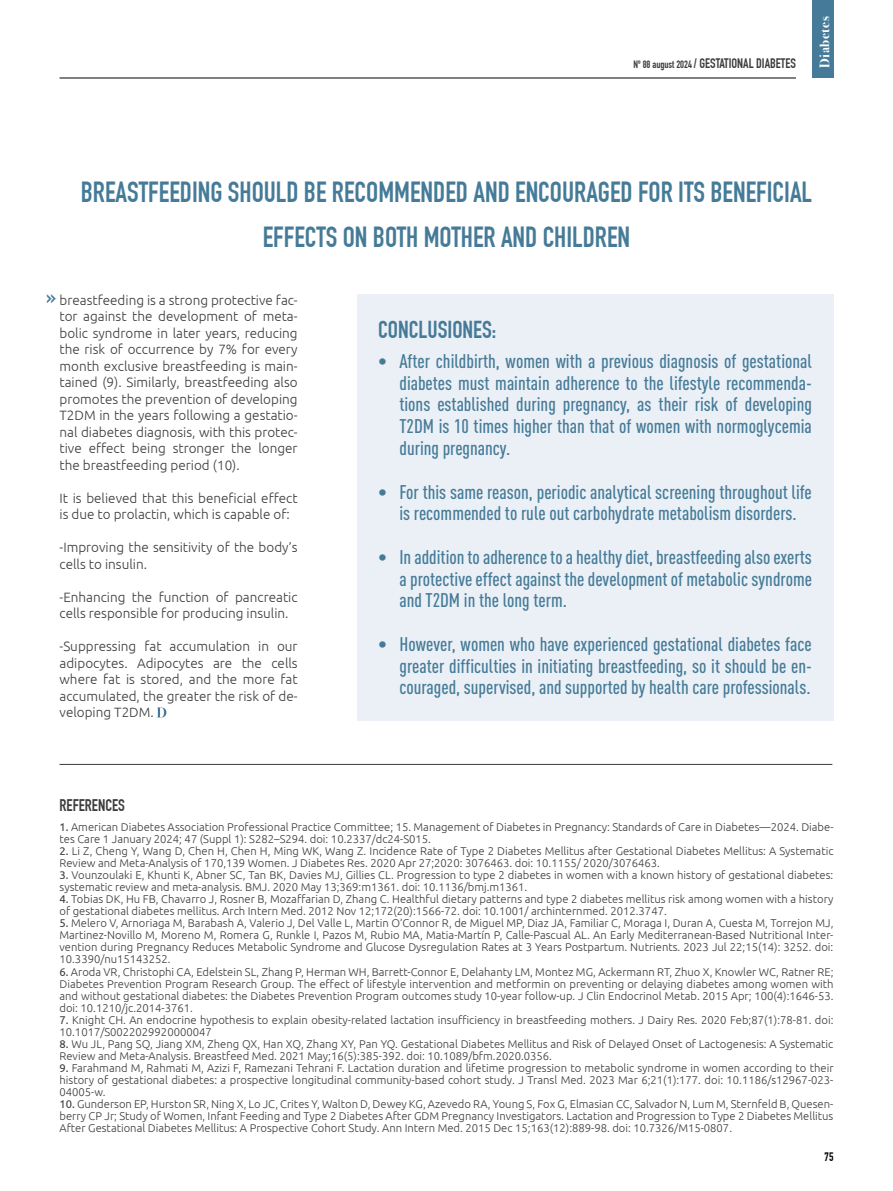
<style>
.page{position:relative;width:893px;height:1191px;background:#fff}
.page>*{position:absolute;margin:0;border:0;box-sizing:border-box;transform-origin:0 0}
.t1{font:28.5px/45px "DIN Engschrift Std";color:#457b98;text-align:center}
.t2{font:24px "DIN Engschrift Std";color:#457b98}
.t3{font:22.5px "DIN Engschrift Std";color:#457b98}
.t4{font:500 condensed 19.5px/21.8px "DIN Pro";color:#457b98;text-align:justify}
.t5{font:16.5px "DIN Engschrift Std";color:#3c3c3b}
.t6{font:300 13.5px/16.5px "Ubuntu";color:#3c3c3b}
.t7{font:13.5px "DIN Engschrift Std";color:#3c3c3b}
.t8{font:700 13.5px "Bodoni Svty Two ITCTT";letter-spacing:.04em;color:#fff}
.t9{font:12px "DIN Engschrift Std";color:#000}
.t10{font:300 11.25px/12px "Ubuntu";color:#3c3c3b}
.s1{font-size:10.5px}
.s2{font-weight:400}
</style>
<div class="page">
<hr style="left:60px;top:78px;width:736px;height:1px;background:#000">
<div style="left:812px;top:0;width:21px;height:78px;background:#457b98"></div>
<div style="left:357px;top:294px;width:476px;height:426px;background:#ebf0f6"></div>
<hr style="left:60px;top:764px;width:772px;height:1px;background:#3c3c3b">
<svg style="left:157px;top:707px;width:9px;height:10px"></svg>
<p class="t7" style="left:634px;top:55px;width:164px"><span class="s1">Nº 88 august 2024</span> / GESTATIONAL DIABETES</p>
<p class="t8" style="left:813px;top:68px;width:53px;rotate:-90deg">Diabetes</p>
<h1 class="t1" style="left:81px;top:170px;width:733px">BREASTFEEDING SHOULD BE RECOMMENDED AND ENCOURAGED FOR ITS BENEFICIAL<br>EFFECTS ON BOTH MOTHER AND CHILDREN</h1>
<h3 class="t3" style="left:46px;top:284px;width:11px">»</h3>
<p class="t6" style="left:60px;top:291px;width:240px;text-align:justify">breastfeeding is a strong protective fac&shy;tor against the development of meta&shy;bolic syndrome in later years, reducing the risk of occurrence by 7% for every month exclusive breastfeeding is main&shy;tained (9). Similarly, breastfeeding also promotes the prevention of developing T2DM in the years following a gestatio&shy;nal diabetes diagnosis, with this protec&shy;tive effect being stronger the longer the breastfeeding period (10).</p>
<p class="t6" style="left:60px;top:489px;width:240px">It is believed that this beneficial effect is due to prolactin, which is capable of:</p>
<p class="t6" style="left:60px;top:539px;width:240px">-Improving the sensitivity of the body’s cells to insulin.</p>
<p class="t6" style="left:60px;top:588px;width:240px">-Enhancing the function of pancreatic cells responsible for producing insulin.</p>
<p class="t6" style="left:60px;top:638px;width:240px;text-align:justify">-Suppressing fat accumulation in our adipocytes. Adipocytes are the cells where fat is stored, and the more fat accumulated, the greater the risk of de&shy;veloping T2DM.</p>
<h2 class="t2" style="left:378px;top:315px;width:120px">CONCLUSIONES:</h2>
<p class="t4" style="left:399px;top:348px;width:414px;text-indent:-21px">• After childbirth, women with a previous diagnosis of gestational diabetes must maintain adherence to the lifestyle recommenda&shy;tions established during pregnancy, as their risk of developing T2DM is 10 times higher than that of women with normoglycemia during pregnancy.</p>
<h3 class="t4" style="left:378px;top:479px;width:435px;text-align:center">• For this same reason, periodic analytical screening throughout life is recommended to rule out carbohydrate metabolism disorders.</h3>
<h3 class="t4" style="left:399px;top:544px;width:414px;text-indent:-21px">• In addition to adherence to a healthy diet, breastfeeding also exerts a protective effect against the development of metabolic syndrome and T2DM in the long term.</h3>
<h3 class="t4" style="left:399px;top:631px;width:414px;text-indent:-21px">• However, women who have experienced gestational diabetes face greater difficulties in initiating breastfeeding, so it should be en&shy;couraged, supervised, and supported by health care professionals.</h3>
<h3 class="t5" style="left:60px;top:795px;width:67px">REFERENCES</h3>
<p class="t10" style="left:60px;top:821px;width:775px"><span class="s2">1.</span> American Diabetes Association Professional Practice Committee; 15. Management of Diabetes in Pregnancy: Standards of Care in Diabetes—2024. Diabe&shy;tes Care 1 January 2024; 47 (Suppl 1): S282–S294. doi: 10.2337/dc24-S015.</p>
<p class="t10" style="left:60px;top:845px;width:775px"><span class="s2">2.</span> Li Z, Cheng Y, Wang D, Chen H, Chen H, Ming WK, Wang Z. Incidence Rate of Type 2 Diabetes Mellitus after Gestational Diabetes Mellitus: A Systematic<br>Review and Meta-Analysis of 170,139 Women. J Diabetes Res. 2020 Apr 27;2020: 3076463. doi: 10.1155/ 2020/3076463.</p>
<p class="t10" style="left:60px;top:869px;width:775px"><span class="s2">3.</span> Vounzoulaki E, Khunti K, Abner SC, Tan BK, Davies MJ, Gillies CL. Progression to type 2 diabetes in women with a known history of gestational diabetes: systematic review and meta-analysis. BMJ. 2020 May 13;369:m1361. doi: 10.1136/bmj.m1361.</p>
<p class="t10" style="left:60px;top:893px;width:775px"><span class="s2">4.</span> Tobias DK, Hu FB, Chavarro J, Rosner B, Mozaffarian D, Zhang C. Healthful dietary patterns and type 2 diabetes mellitus risk among women with a history of gestational diabetes mellitus. Arch Intern Med. 2012 Nov 12;172(20):1566-72. doi: 10.1001/ archinternmed. 2012.3747.</p>
<p class="t10" style="left:60px;top:917px;width:775px;text-align:justify"><span class="s2">5.</span> Melero V, Arnoriaga M, Barabash A, Valerio J, Del Valle L, Martin O’Connor R, de Miguel MP, Diaz JA, Familiar C, Moraga I, Duran A, Cuesta M, Torrejon MJ, Martinez-Novillo M, Moreno M, Romera G, Runkle I, Pazos M, Rubio MA, Matia-Martín P, Calle-Pascual AL. An Early Mediterranean-Based Nutritional Inter&shy;vention during Pregnancy Reduces Metabolic Syndrome and Glucose Dysregulation Rates at 3 Years Postpartum. Nutrients. 2023 Jul 22;15(14): 3252. doi:<br>10.3390/nu15143252.</p>
<p class="t10" style="left:60px;top:965px;width:775px;text-align:justify"><span class="s2">6.</span> Aroda VR, Christophi CA, Edelstein SL, Zhang P, Herman WH, Barrett-Connor E, Delahanty LM, Montez MG, Ackermann RT, Zhuo X, Knowler WC, Ratner RE; Diabetes Prevention Program Research Group. The effect of lifestyle intervention and metformin on preventing or delaying diabetes among women with and without gestational diabetes: the Diabetes Prevention Program outcomes study 10-year follow-up. J Clin Endocrinol Metab. 2015 Apr; 100(4):1646-53. doi: 10.1210/jc.2014-3761.</p>
<p class="t10" style="left:60px;top:1013px;width:775px"><span class="s2">7.</span> Knight CH. An endocrine hypothesis to explain obesity-related lactation insufficiency in breastfeeding mothers. J Dairy Res. 2020 Feb;87(1):78-81. doi:<br>10.1017/S0022029920000047</p>
<p class="t10" style="left:60px;top:1037px;width:775px"><span class="s2">8.</span> Wu JL, Pang SQ, Jiang XM, Zheng QX, Han XQ, Zhang XY, Pan YQ. Gestational Diabetes Mellitus and Risk of Delayed Onset of Lactogenesis: A Systematic<br>Review and Meta-Analysis. Breastfeed Med. 2021 May;16(5):385-392. doi: 10.1089/bfm.2020.0356.</p>
<p class="t10" style="left:60px;top:1061px;width:775px;text-align:justify"><span class="s2">9.</span> Farahmand M, Rahmati M, Azizi F, Ramezani Tehrani F. Lactation duration and lifetime progression to metabolic syndrome in women according to their history of gestational diabetes: a prospective longitudinal community-based cohort study. J Transl Med. 2023 Mar 6;21(1):177. doi: 10.1186/s12967-023- 04005-w.</p>
<p class="t10" style="left:60px;top:1097px;width:775px;text-align:justify"><span class="s2">10.</span> Gunderson EP, Hurston SR, Ning X, Lo JC, Crites Y, Walton D, Dewey KG, Azevedo RA, Young S, Fox G, Elmasian CC, Salvador N, Lum M, Sternfeld B, Quesen&shy;berry CP Jr; Study of Women, Infant Feeding and Type 2 Diabetes After GDM Pregnancy Investigators. Lactation and Progression to Type 2 Diabetes Mellitus After Gestational Diabetes Mellitus: A Prospective Cohort Study. Ann Intern Med. 2015 Dec 15;163(12):889-98. doi: 10.7326/M15-0807.</p>
<p class="t9" style="left:824px;top:1149px;width:10px">75</p>
</div>
